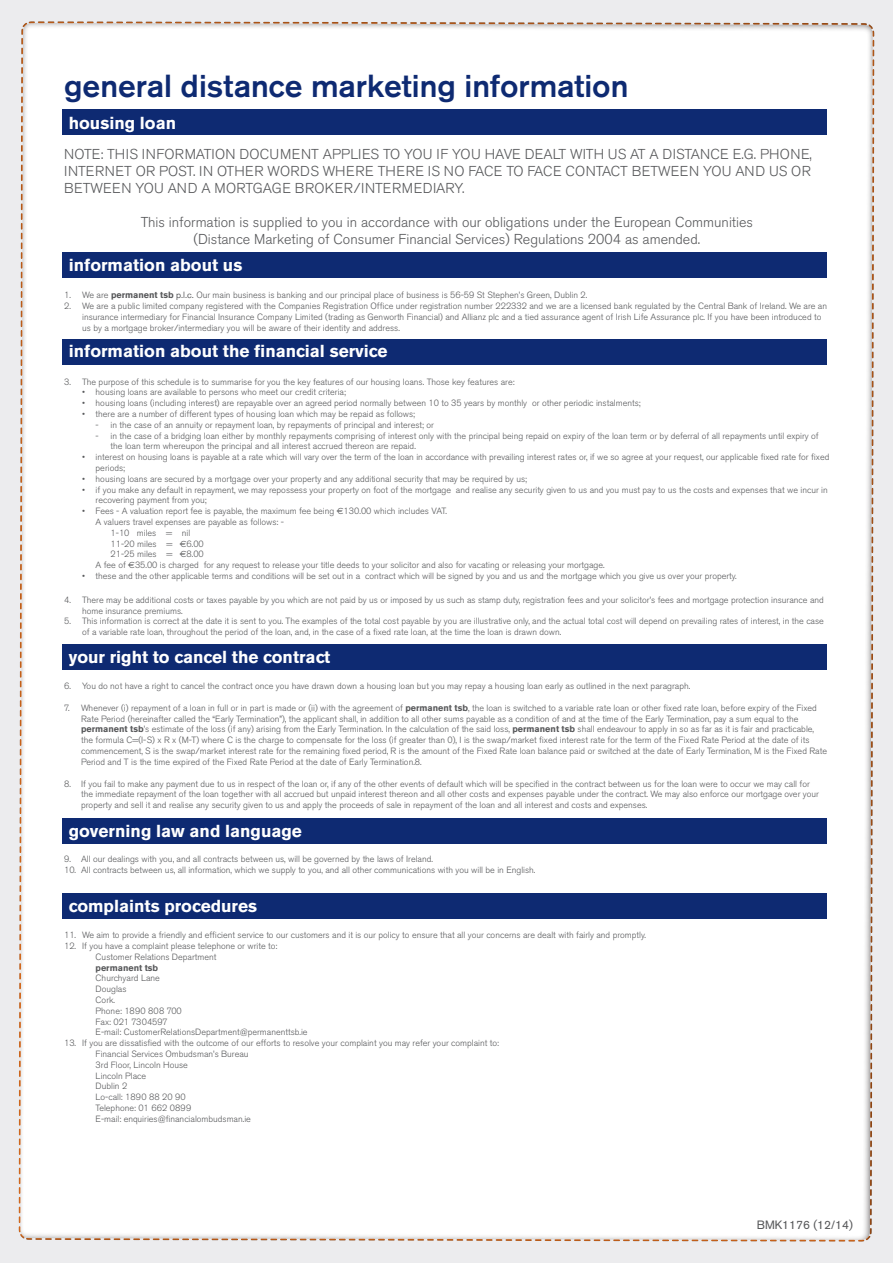
<style>
.page{position:relative;width:893px;height:1263px;background:#ececee}
.page>*{position:absolute;margin:0;border:0;box-sizing:border-box;transform-origin:0 0}
.t1{font:500 31.65px "Akzidenz Grotesk BE";color:#0e2a72}
.t2{font:700 17.25px "Akzidenz Grotesk BE";color:#fff}
.t3{font:300 14.25px/17.1px "Akzidenz Grotesk BE";color:#57585a;text-align:justify}
.t4{font:12px "Akzidenz Grotesk BQ";color:#57585a}
.t5{font:300 9px/10.8px "Akzidenz Grotesk BE";color:#57585a}
.t6{font:700 9px "Akzidenz Grotesk BE";color:#57585a}
.s1{font-weight:700}
.s2{font-family:"Akzidenz Grotesk BQ";font-weight:400}
.s3{font-family:"Euro Sans";font-weight:400}
</style>
<div class="page">
<div style="left:18px;top:21px;width:857px;height:1221px;background:#fff"></div>
<div style="left:62px;top:893px;width:765px;height:25px;background:#0e2a72"></div>
<div style="left:62px;top:818px;width:765px;height:25px;background:#0e2a72"></div>
<div style="left:62px;top:644px;width:765px;height:25px;background:#0e2a72"></div>
<div style="left:62px;top:339px;width:765px;height:26px;background:#0e2a72"></div>
<div style="left:62px;top:252px;width:765px;height:26px;background:#0e2a72"></div>
<div style="left:62px;top:110px;width:765px;height:25px;background:#0e2a72"></div>
<p class="t1" style="left:64px;top:66px;width:566px">general distance marketing information</p>
<p class="t2" style="left:69px;top:113px;width:109px">housing loan</p>
<p class="t3" style="left:64px;top:146px;width:749px">NOTE: THIS INFORMATION DOCUMENT APPLIES TO YOU IF YOU HAVE DEALT WITH US AT A DISTANCE E.G. PHONE, INTERNET OR POST. IN OTHER WORDS WHERE THERE IS NO FACE TO FACE CONTACT BETWEEN YOU AND US OR BETWEEN YOU AND A MORTGAGE BROKER/INTERMEDIARY.</p>
<p class="t3" style="left:141px;top:214px;width:614px">This information is supplied to you in accordance with our obligations under the European Communities</p>
<p class="t3" style="left:194px;top:231px;width:508px">(Distance Marketing of Consumer Financial Services) Regulations 2004 as amended.</p>
<p class="t2" style="left:69px;top:255px;width:175px">information about us</p>
<p class="t5" style="left:64px;top:290px;width:525px">1. We are <span class="s1">permanent tsb</span> <span class="s2">p.l.c.</span> Our main business is banking and our principal place of business is 56-59 St Stephen’s Green, Dublin 2.</p>
<p class="t5" style="left:64px;top:301px;width:764px">2. We are a public limited company registered with the Companies Registration Office under registration number 222332 and we are a licensed bank regulated by the Central Bank of Ireland. We are an</p>
<p class="t5" style="left:82px;top:311px;width:741px">insurance intermediary for Financial Insurance Company Limited (trading as Genworth Financial) and Allianz plc and a tied assurance agent of Irish Life Assurance plc. If you have been introduced to</p>
<p class="t5" style="left:82px;top:322px;width:319px">us by a mortgage broker/intermediary you will be aware of their identity and address.</p>
<p class="t2" style="left:69px;top:341px;width:320px">information about the financial service</p>
<p class="t5" style="left:64px;top:376px;width:452px">3. The purpose of this schedule is to summarise for you the key features of our housing loans. Those key features are:</p>
<p class="t5" style="left:82px;top:387px;width:265px">• housing loans are available to persons who meet our credit criteria;</p>
<p class="t5" style="left:82px;top:398px;width:560px">• housing loans (including interest) are repayable over an agreed period normally between 10 to 35 years by monthly or other periodic instalments;</p>
<p class="t5" style="left:82px;top:409px;width:334px">• there are a number of different types of housing loan which may be repaid as follows;</p>
<p class="t5" style="left:96px;top:419px;width:340px">- in the case of an annuity or repayment loan, by repayments of principal and interest; or</p>
<p class="t5" style="left:96px;top:430px;width:725px">- in the case of a bridging loan either by monthly repayments comprising of interest only with the principal being repaid on expiry of the loan term or by deferral of all repayments until expiry of</p>
<p class="t5" style="left:111px;top:441px;width:307px">the loan term whereupon the principal and all interest accrued thereon are repaid.</p>
<p class="t5" style="left:82px;top:452px;width:749px">• interest on housing loans is payable at a rate which will vary over the term of the loan in accordance with prevailing interest rates or, if we so agree at your request, our applicable fixed rate for fixed</p>
<p class="t5" style="left:96px;top:463px;width:31px">periods;</p>
<p class="t5" style="left:82px;top:473px;width:446px">• housing loans are secured by a mortgage over your property and any additional security that may be required by us;</p>
<p class="t5" style="left:82px;top:484px;width:747px">• if you make any default in repayment, we may repossess your property on foot of the mortgage and realise any security given to us and you must pay to us the costs and expenses that we incur in</p>
<p class="t5" style="left:96px;top:495px;width:113px">recovering payment from you;</p>
<p class="t5" style="left:82px;top:506px;width:366px">• Fees - A valuation report fee is payable, the maximum fee being <span class="s3">€</span>130.00 which includes VAT.</p>
<p class="t5" style="left:96px;top:517px;width:190px">A valuers travel expenses are payable as follows: -</p>
<p class="t5" style="left:111px;top:527px;width:81px">1-10 miles = nil</p>
<p class="t5" style="left:111px;top:538px;width:95px">11-20 miles = <span class="s3">€</span>6.00</p>
<p class="t5" style="left:111px;top:549px;width:95px">21-25 miles = <span class="s3">€</span>8.00</p>
<p class="t5" style="left:96px;top:560px;width:511px">A fee of <span class="s3">€</span>35.00 is charged for any request to release your title deeds to your solicitor and also for vacating or releasing your mortgage.</p>
<p class="t5" style="left:82px;top:571px;width:656px">• these and the other applicable terms and conditions will be set out in a contract which will be signed by you and us and the mortgage which you give us over your property.</p>
<p class="t5" style="left:64px;top:594px;width:761px">4. There may be additional costs or taxes payable by you which are not paid by us or imposed by us such as stamp duty, registration fees and your solicitor’s fees and mortgage protection insurance and</p>
<p class="t5" style="left:82px;top:605px;width:102px">home insurance premiums.</p>
<p class="t5" style="left:64px;top:616px;width:761px">5. This information is correct at the date it is sent to you. The examples of the total cost payable by you are illustrative only, and the actual total cost will depend on prevailing rates of interest, in the case</p>
<p class="t5" style="left:82px;top:627px;width:481px">of a variable rate loan, throughout the period of the loan, and, in the case of a fixed rate loan, at the time the loan is drawn down.</p>
<p class="t2" style="left:69px;top:647px;width:263px">your right to cancel the contract</p>
<p class="t5" style="left:64px;top:681px;width:628px">6. You do not have a right to cancel the contract once you have drawn down a housing loan but you may repay a housing loan early as outlined in the next paragraph.</p>
<p class="t5" style="left:81px;top:702px;width:747px;text-indent:-17px">7. Whenever (i) repayment of a loan in full or in part is made or (ii) with the agreement of <span class="s1">permanent tsb</span>, the loan is switched to a variable rate loan or other fixed rate loan, before expiry of the Fixed Rate Period (hereinafter called the “Early Termination”), the applicant shall, in addition to all other sums payable as a condition of and at the time of the Early Termination, pay a sum equal to the <span class="s1">permanent tsb</span>’s estimate of the loss (if any) arising from the Early Termination. In the calculation of the said loss, <span class="s1">permanent tsb</span> shall endeavour to apply in so as far as it is fair and practicable, the formula C=(I-S) x R x (M-T) where C is the charge to compensate for the loss (if greater than 0), I is the swap/market fixed interest rate for the term of the Fixed Rate Period at the date of its commencement, S is the swap/market interest rate for the remaining fixed period, R is the amount of the Fixed Rate loan balance paid or switched at the date of Early Termination, M is the Fixed Rate Period and T is the time expired of the Fixed Rate Period at the date of Early Termination.8.</p>
<p class="t5" style="left:81px;top:778px;width:739px;text-indent:-17px">8. If you fail to make any payment due to us in respect of the loan or, if any of the other events of default which will be specified in the contract between us for the loan were to occur we may call for the immediate repayment of the loan together with all accrued but unpaid interest thereon and all other costs and expenses payable under the contract. We may also enforce our mortgage over your property and sell it and realise any security given to us and apply the proceeds of sale in repayment of the loan and all interest and costs and expenses.</p>
<p class="t2" style="left:69px;top:821px;width:235px">governing law and language</p>
<p class="t5" style="left:64px;top:854px;width:370px">9. All our dealings with you, and all contracts between us, will be governed by the laws of Ireland.</p>
<p class="t5" style="left:64px;top:864px;width:473px">10. All contracts between us, all information, which we supply to you, and all other communications with you will be in English.</p>
<p class="t2" style="left:69px;top:896px;width:190px">complaints procedures</p>
<p class="t5" style="left:64px;top:930px;width:583px">11. We aim to provide a friendly and efficient service to our customers and it is our policy to ensure that all your concerns are dealt with fairly and promptly.</p>
<p class="t5" style="left:64px;top:941px;width:215px">12. If you have a complaint please telephone or write to:</p>
<p class="t5" style="left:96px;top:951px;width:122px">Customer Relations Department</p>
<p class="t6" style="left:96px;top:962px;width:64px">permanent tsb</p>
<p class="t5" style="left:96px;top:973px;width:66px">Churchyard Lane</p>
<p class="t5" style="left:96px;top:984px;width:32px">Douglas</p>
<p class="t5" style="left:96px;top:995px;width:21px">Cork.</p>
<p class="t5" style="left:96px;top:1005px;width:88px">Phone: 1890 808 700</p>
<p class="t5" style="left:96px;top:1016px;width:73px">Fax: 021 7304597</p>
<p class="t5" style="left:96px;top:1027px;width:213px">E-mail: CustomerRelationsDepartment@permanenttsb.ie</p>
<p class="t5" style="left:64px;top:1038px;width:436px">13. If you are dissatisfied with the outcome of our efforts to resolve your complaint you may refer your complaint to:</p>
<p class="t5" style="left:96px;top:1049px;width:155px">Financial Services Ombudsman’s Bureau</p>
<p class="t5" style="left:96px;top:1059px;width:94px">3rd Floor, Lincoln House</p>
<p class="t5" style="left:96px;top:1070px;width:52px">Lincoln Place</p>
<p class="t5" style="left:96px;top:1081px;width:33px">Dublin 2</p>
<p class="t5" style="left:96px;top:1092px;width:92px">Lo-call: 1890 88 20 90</p>
<p class="t5" style="left:96px;top:1103px;width:97px">Telephone: 01 662 0899</p>
<p class="t5" style="left:96px;top:1113px;width:157px">E-mail: enquiries@financialombudsman.ie</p>
<p class="t4" style="left:757px;top:1218px;width:98px">BMK1176 (12/14)</p>
</div>
